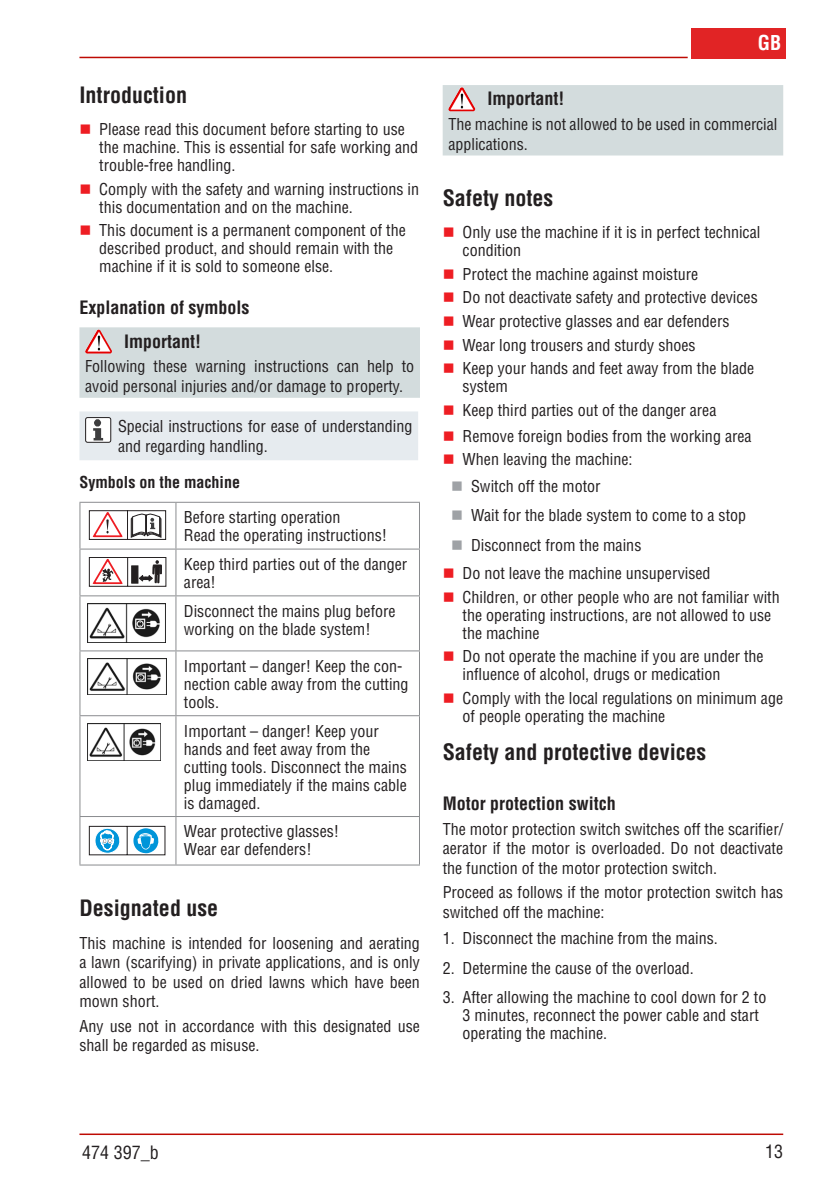
<style>
.page{position:relative;width:840px;height:1191px;background:#fff}
.page>*{position:absolute;margin:0;border:0;box-sizing:border-box;transform-origin:0 0}
.Überschrift_1{font:700 condensed 22px "Helvetica";color:#231f20}
.Kopfzeile{font:700 condensed 20px "Helvetica";color:#fff}
.Überschrift_2{font:700 condensed 18px "Helvetica";color:#231f20}
.Hinweistext_Fett{font:700 condensed 18px "Helvetica";color:#231f20}
.Fußzeile{font:condensed 18px "Helvetica";color:#231f20}
.Markiert{font:condensed 16px/18px "Helvetica";color:#231f20}
.Fließtext{font:condensed 16px/19.2px "Helvetica";color:#231f20;text-align:justify}
.Tabellentext{font:condensed 16px/18px "Helvetica";color:#231f20}
.Hinweistext{font:condensed 16px/20px "Helvetica";color:#231f20}
.Nummerierung{font:condensed 16px/18px "Helvetica";color:#231f20}
.Markiert_eingerückt{font:condensed 16px "Helvetica";color:#231f20}
.Überschrift_3{font:700 condensed 16px "Helvetica";color:#231f20}
</style>
<div class="page">
<hr style="left:79px;top:1133px;width:703px;height:2px;background:#be0a03">
<div style="left:691px;top:28px;width:94px;height:30px;background:#e12425"></div>
<hr style="left:79px;top:57px;width:608px;height:1px;background:#be0a03">
<div style="left:79px;top:327px;width:341px;height:71px;background:#d3dcdd"></div>
<img style="left:85px;top:329px;width:27px;height:24px">
<div style="left:79px;top:411px;width:339px;height:49px;background:#e6ebef"></div>
<hr style="left:79px;top:503px;width:1px;height:45px;background:#8a8c8f">
<hr style="left:79px;top:502px;width:97px;height:1px;background:#8a8c8f">
<hr style="left:175px;top:503px;width:1px;height:45px;background:#8a8c8f">
<hr style="left:419px;top:503px;width:1px;height:45px;background:#8a8c8f">
<hr style="left:176px;top:502px;width:244px;height:1px;background:#8a8c8f">
<hr style="left:79px;top:549px;width:1px;height:46px;background:#8a8c8f">
<hr style="left:79px;top:548px;width:97px;height:1px;background:#8a8c8f">
<hr style="left:175px;top:549px;width:1px;height:46px;background:#8a8c8f">
<hr style="left:419px;top:549px;width:1px;height:46px;background:#8a8c8f">
<hr style="left:176px;top:548px;width:244px;height:1px;background:#8a8c8f">
<hr style="left:79px;top:596px;width:1px;height:54px;background:#8a8c8f">
<hr style="left:79px;top:595px;width:97px;height:1px;background:#8a8c8f">
<hr style="left:175px;top:596px;width:1px;height:54px;background:#8a8c8f">
<hr style="left:419px;top:596px;width:1px;height:54px;background:#8a8c8f">
<hr style="left:176px;top:595px;width:244px;height:1px;background:#8a8c8f">
<hr style="left:79px;top:651px;width:1px;height:64px;background:#8a8c8f">
<hr style="left:79px;top:650px;width:97px;height:1px;background:#8a8c8f">
<hr style="left:175px;top:651px;width:1px;height:64px;background:#8a8c8f">
<hr style="left:419px;top:651px;width:1px;height:64px;background:#8a8c8f">
<hr style="left:176px;top:650px;width:244px;height:1px;background:#8a8c8f">
<hr style="left:79px;top:716px;width:1px;height:100px;background:#8a8c8f">
<hr style="left:79px;top:715px;width:97px;height:1px;background:#8a8c8f">
<hr style="left:175px;top:716px;width:1px;height:100px;background:#8a8c8f">
<hr style="left:419px;top:716px;width:1px;height:100px;background:#8a8c8f">
<hr style="left:176px;top:715px;width:244px;height:1px;background:#8a8c8f">
<hr style="left:79px;top:817px;width:1px;height:47px;background:#8a8c8f">
<hr style="left:79px;top:816px;width:97px;height:1px;background:#8a8c8f">
<hr style="left:79px;top:864px;width:97px;height:1px;background:#8a8c8f">
<hr style="left:175px;top:817px;width:1px;height:47px;background:#8a8c8f">
<hr style="left:419px;top:817px;width:1px;height:47px;background:#8a8c8f">
<hr style="left:176px;top:816px;width:244px;height:1px;background:#8a8c8f">
<hr style="left:176px;top:864px;width:244px;height:1px;background:#8a8c8f">
<svg style="left:89px;top:510px;width:77px;height:30px"></svg>
<svg style="left:89px;top:557px;width:77px;height:30px"></svg>
<img style="left:88px;top:604px;width:77px;height:39px">
<img style="left:88px;top:659px;width:78px;height:35px">
<img style="left:88px;top:723px;width:72px;height:37px">
<div style="left:95px;top:825px;width:64px;height:31px;background:#b3b2b2"></div>
<svg style="left:89px;top:825px;width:76px;height:30px;background:#9bcadf"></svg>
<div style="left:442px;top:85px;width:340px;height:70px;background:#d3dcdd"></div>
<img style="left:448px;top:87px;width:27px;height:24px">
<p class="Überschrift_1" style="left:79px;top:81px;width:109px">Introduction</p>
<p class="Markiert" style="left:99px;top:120px;width:320px">Please read this document before starting to use the machine. This is essential for safe working and trouble-free handling.</p>
<p class="Markiert" style="left:99px;top:180px;width:321px">Comply with the safety and warning instructions in this documentation and on the machine.</p>
<p class="Markiert" style="left:99px;top:221px;width:308px">This document is a permanent component of the described product, and should remain with the machine if it is sold to someone else.</p>
<p class="Überschrift_2" style="left:79px;top:296px;width:171px">Explanation of symbols</p>
<p class="Hinweistext_Fett" style="left:124px;top:330px;width:79px">Important!</p>
<p class="Hinweistext" style="left:85px;top:356px;width:330px">Following these warning instructions can help to avoid personal injuries and/or damage to property.</p>
<p class="Hinweistext" style="left:118px;top:416px;width:296px">Special instructions for ease of understanding and regarding handling.</p>
<p class="Überschrift_3" style="left:79px;top:472px;width:162px">Symbols on the machine</p>
<p class="Tabellentext" style="left:184px;top:508px;width:205px">Before starting operation<br>Read the operating instructions!</p>
<p class="Tabellentext" style="left:184px;top:555px;width:225px">Keep third parties out of the danger area!</p>
<p class="Tabellentext" style="left:184px;top:602px;width:213px">Disconnect the mains plug before working on the blade system!</p>
<p class="Tabellentext" style="left:184px;top:657px;width:226px">Important – danger! Keep the con&shy;nection cable away from the cutting tools.</p>
<p class="Tabellentext" style="left:184px;top:721px;width:224px">Important – danger! Keep your hands and feet away from the cutting tools. Disconnect the mains plug immediately if the mains cable is damaged.</p>
<p class="Tabellentext" style="left:184px;top:822px;width:157px">Wear protective glasses!</p>
<p class="Tabellentext" style="left:184px;top:840px;width:129px">Wear ear defenders!</p>
<p class="Überschrift_1" style="left:79px;top:894px;width:140px">Designated use</p>
<p class="Fließtext" style="left:79px;top:933px;width:342px">This machine is intended for loosening and aerating a lawn (scarifying) in private applications, and is only allowed to be used on dried lawns which have been mown short.</p>
<p class="Fließtext" style="left:79px;top:1016px;width:342px">Any use not in accordance with this designated use shall be regarded as misuse.</p>
<p class="Kopfzeile" style="left:757px;top:30px;width:25px">GB</p>
<p class="Hinweistext_Fett" style="left:487px;top:88px;width:79px">Important!</p>
<p class="Hinweistext" style="left:448px;top:114px;width:330px">The machine is not allowed to be used in commercial applications.</p>
<p class="Überschrift_1" style="left:442px;top:184px;width:112px">Safety notes</p>
<p class="Markiert" style="left:462px;top:223px;width:299px">Only use the machine if it is in perfect technical condition</p>
<p class="Markiert" style="left:462px;top:265px;width:237px">Protect the machine against moisture</p>
<p class="Markiert" style="left:462px;top:288px;width:296px">Do not deactivate safety and protective devices</p>
<p class="Markiert" style="left:462px;top:312px;width:268px">Wear protective glasses and ear defenders</p>
<p class="Markiert" style="left:462px;top:336px;width:234px">Wear long trousers and sturdy shoes</p>
<p class="Markiert" style="left:462px;top:359px;width:293px">Keep your hands and feet away from the blade system</p>
<p class="Markiert" style="left:462px;top:401px;width:255px">Keep third parties out of the danger area</p>
<p class="Markiert" style="left:462px;top:427px;width:290px">Remove foreign bodies from the working area</p>
<p class="Markiert" style="left:462px;top:450px;width:171px">When leaving the machine:</p>
<p class="Markiert_eingerückt" style="left:471px;top:476px;width:131px">Switch off the motor</p>
<p class="Markiert_eingerückt" style="left:471px;top:505px;width:276px">Wait for the blade system to come to a stop</p>
<p class="Markiert_eingerückt" style="left:471px;top:534px;width:172px">Disconnect from the mains</p>
<p class="Markiert" style="left:462px;top:564px;width:249px">Do not leave the machine unsupervised</p>
<p class="Markiert" style="left:462px;top:588px;width:318px">Children, or other people who are not familiar with the operating instructions, are not allowed to use the machine</p>
<p class="Markiert" style="left:462px;top:647px;width:302px">Do not operate the machine if you are under the influence of alcohol, drugs or medication</p>
<p class="Markiert" style="left:462px;top:689px;width:322px">Comply with the local regulations on minimum age of people operating the machine</p>
<p class="Überschrift_1" style="left:442px;top:738px;width:265px">Safety and protective devices</p>
<p class="Überschrift_2" style="left:442px;top:792px;width:174px">Motor protection switch</p>
<p class="Fließtext" style="left:442px;top:819px;width:342px">The motor protection switch switches off the scarifier/ aerator if the motor is overloaded. Do not deactivate the function of the motor protection switch.</p>
<p class="Fließtext" style="left:442px;top:883px;width:342px">Proceed as follows if the motor protection switch has switched off the machine:</p>
<p class="Nummerierung" style="left:442px;top:929px;width:276px">1. Disconnect the machine from the mains.</p>
<p class="Nummerierung" style="left:442px;top:958px;width:252px">2. Determine the cause of the overload.</p>
<p class="Nummerierung" style="left:462px;top:988px;width:305px;text-indent:-20px">3. After allowing the machine to cool down for 2 to<br>3 minutes, reconnect the power cable and start operating the machine.</p>
<p class="Fußzeile" style="left:82px;top:1141px;width:78px">474 397_b</p>
<p class="Fußzeile" style="left:764px;top:1140px;width:19px">13</p>
</div>
